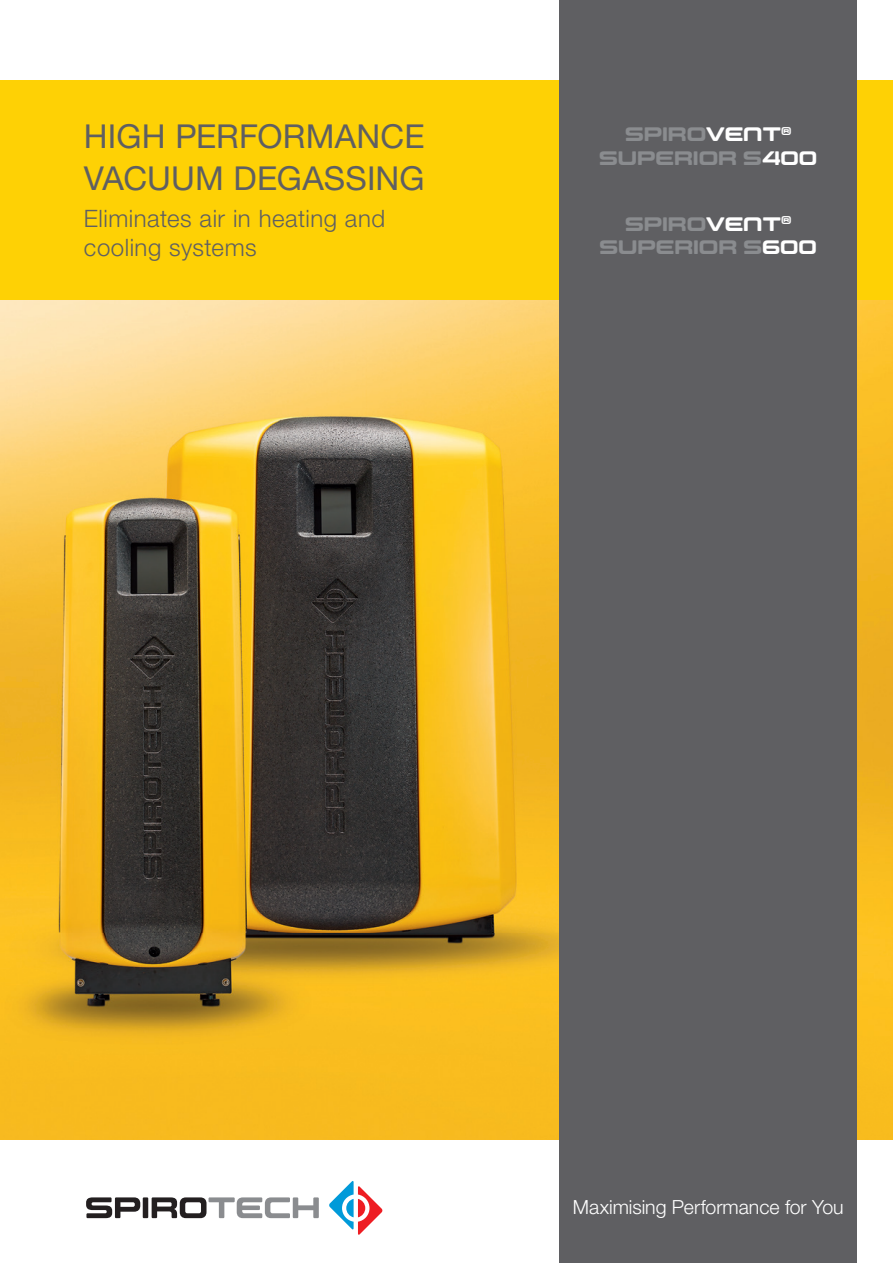
<style>
.page{position:relative;width:893px;height:1263px;background:#fff}
.page>*{position:absolute;margin:0;border:0;box-sizing:border-box;transform-origin:0 0}
.t1{font:33px/42px "Helvetica Neue LT Std";color:#5f5f62}
.t2{font:300 24px/28.5px "Helvetica Neue LT Std";letter-spacing:.02em;color:#5f5f62}
.t3{font:19.5px/23.4px "Controller Five";color:#8a8c8f;text-align:center}
.t4{font:300 19.5px "Helvetica Neue LT Std";color:#fff}
.s1{color:#fff}
</style>
<div class="page">
<img style="left:0;top:300px;width:893px;height:840px">
<div style="left:0;top:80px;width:893px;height:220px;background:#fed105"></div>
<div style="left:559px;top:0;width:298px;height:1263px;background:#5f5f62"></div>
<svg style="left:86px;top:1197px;width:54px;height:21px"></svg>
<div style="left:143px;top:1197px;width:5px;height:21px;background:#231f20"></div>
<svg style="left:152px;top:1197px;width:167px;height:21px"></svg>
<svg style="left:329px;top:1181px;width:53px;height:54px"></svg>
<h1 class="t1" style="left:84px;top:115px;width:342px">HIGH PERFORMANCE<br>VACUUM DEGASSING</h1>
<p class="t2" style="left:84px;top:204px;width:303px">Eliminates air in heating and cooling systems</p>
<p class="t3" style="left:599px;top:123px;width:220px">SPIRO<span class="s1">VENT</span><sup>®<br></sup>SUPERIOR S<span class="s1">400</span></p>
<p class="t3" style="left:599px;top:212px;width:219px">SPIRO<span class="s1">VENT</span><sup>®<br></sup>SUPERIOR S<span class="s1">600</span></p>
<p class="t4" style="left:573px;top:1195px;width:272px">Maximising Performance for You</p>
</div>
